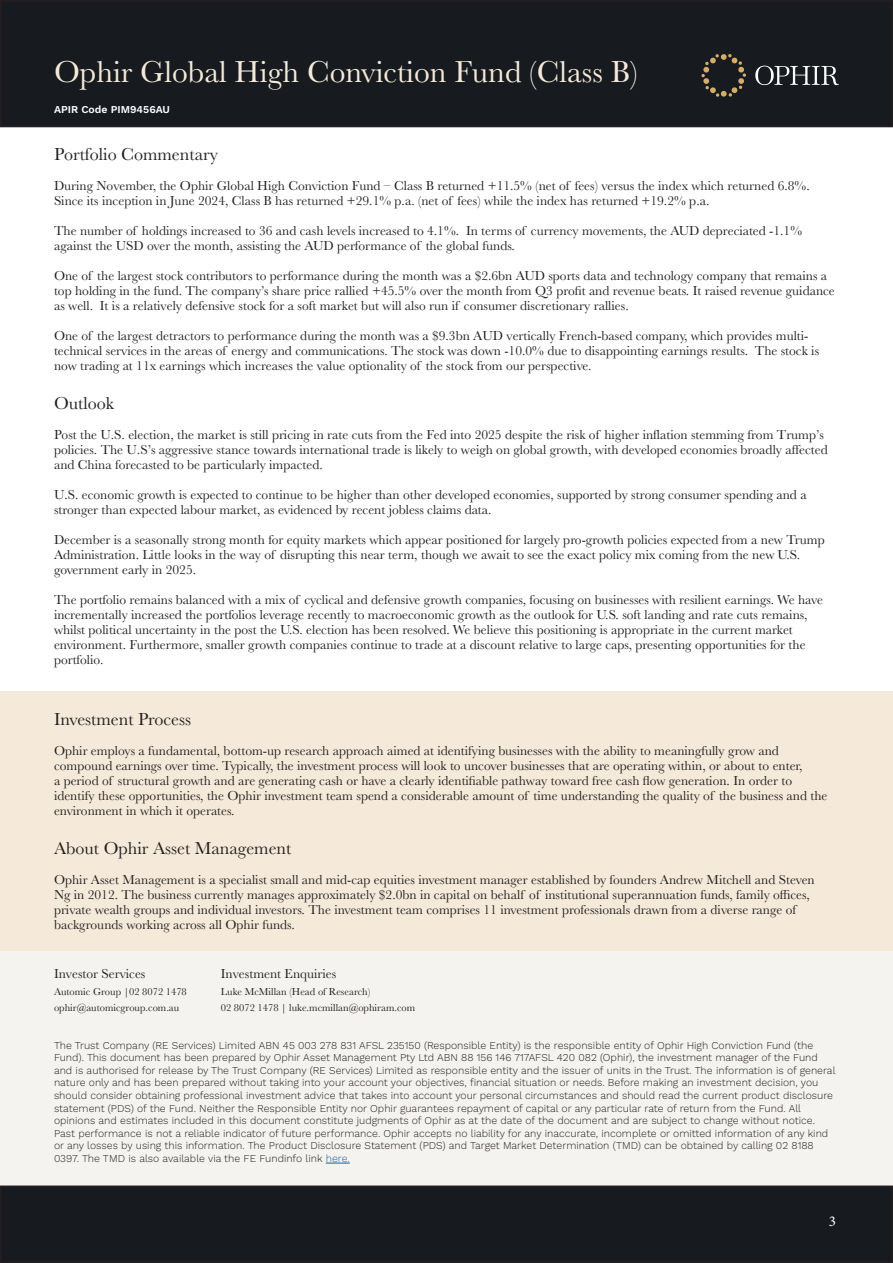
<style>
.page{position:relative;width:893px;height:1263px;background:#fff}
.page>*{position:absolute;margin:0;border:0;box-sizing:border-box;transform-origin:0 0}
.t1{font:31.5px "Baskerville";color:#f5ead9}
.t2{font:18px "Baskerville";color:#231f20}
.t3{font:15px "Minion Pro";color:#fff}
.t4{font:13.5px/15px "Baskerville";color:#231f20}
.t5{font:300 10.5px/12.6px "Work Sans";color:#231f20}
.t6{font:10.5px "Baskerville";color:#231f20}
.t7{font:600 10.5px "Work Sans";color:#fff}
.s1{color:#175d9e}
</style>
<div class="page">
<div style="left:1px;top:1px;width:891px;height:126px;background:#171b20"></div>
<div style="left:0;top:0;width:893px;height:127px;border:2px solid #231f20"></div>
<svg style="left:755px;top:66px;width:84px;height:19px"></svg>
<svg style="left:701px;top:54px;width:45px;height:43px"></svg>
<svg style="left:731px;top:57px;width:7px;height:7px"></svg>
<div style="left:0;top:691px;width:893px;height:261px;background:#f5ead9"></div>
<div style="left:0;top:952px;width:893px;height:235px;background:#f5f3f0"></div>
<div style="left:1px;top:1186px;width:891px;height:76px;background:#171b20"></div>
<div style="left:0;top:1185px;width:893px;height:78px;border:2px solid #231f20"></div>
<svg style="left:326px;top:1163px;width:24px;height:1px"></svg>
<p class="t1" style="left:54px;top:52px;width:585px">Ophir Global High Conviction Fund (Class B)</p>
<p class="t7" style="left:54px;top:102px;width:118px">APIR Code PIM9456AU</p>
<p class="t2" style="left:54px;top:143px;width:165px">Portfolio Commentary</p>
<p class="t4" style="left:54px;top:178px;width:757px">During November, the Ophir Global High Conviction Fund – Class B returned +11.5% (net of fees) versus the index which returned 6.8%.<br>Since its inception in June 2024, Class B has returned +29.1% p.a. (net of fees) while the index has returned +19.2% p.a.</p>
<p class="t4" style="left:54px;top:223px;width:750px">The number of holdings increased to 36 and cash levels increased to 4.1%. In terms of currency movements, the AUD depreciated -1.1% against the USD over the month, assisting the AUD performance of the global funds.</p>
<p class="t4" style="left:54px;top:268px;width:782px">One of the largest stock contributors to performance during the month was a $2.6bn AUD sports data and technology company that remains a top holding in the fund. The company’s share price rallied +45.5% over the month from Q3 profit and revenue beats. It raised revenue guidance as well. It is a relatively defensive stock for a soft market but will also run if consumer discretionary rallies.</p>
<p class="t4" style="left:54px;top:328px;width:767px">One of the largest detractors to performance during the month was a $9.3bn AUD vertically French-based company, which provides multi&shy;technical services in the areas of energy and communications. The stock was down -10.0% due to disappointing earnings results. The stock is now trading at 11x earnings which increases the value optionality of the stock from our perspective.</p>
<p class="t2" style="left:54px;top:392px;width:62px">Outlook</p>
<p class="t4" style="left:54px;top:427px;width:775px">Post the U.S. election, the market is still pricing in rate cuts from the Fed into 2025 despite the risk of higher inflation stemming from Trump’s policies. The U.S’s aggressive stance towards international trade is likely to weigh on global growth, with developed economies broadly affected and China forecasted to be particularly impacted.</p>
<p class="t4" style="left:54px;top:487px;width:754px">U.S. economic growth is expected to continue to be higher than other developed economies, supported by strong consumer spending and a stronger than expected labour market, as evidenced by recent jobless claims data.</p>
<p class="t4" style="left:54px;top:532px;width:772px">December is a seasonally strong month for equity markets which appear positioned for largely pro-growth policies expected from a new Trump<br>Administration. Little looks in the way of disrupting this near term, though we await to see the exact policy mix coming from the new U.S. government early in 2025.</p>
<p class="t4" style="left:54px;top:592px;width:771px">The portfolio remains balanced with a mix of cyclical and defensive growth companies, focusing on businesses with resilient earnings. We have incrementally increased the portfolios leverage recently to macroeconomic growth as the outlook for U.S. soft landing and rate cuts remains, whilst political uncertainty in the post the U.S. election has been resolved. We believe this positioning is appropriate in the current market environment. Furthermore, smaller growth companies continue to trade at a discount relative to large caps, presenting opportunities for the portfolio.</p>
<p class="t2" style="left:54px;top:708px;width:138px">Investment Process</p>
<p class="t4" style="left:54px;top:744px;width:775px">Ophir employs a fundamental, bottom-up research approach aimed at identifying businesses with the ability to meaningfully grow and compound earnings over time. Typically, the investment process will look to uncover businesses that are operating within, or about to enter,<br>a period of structural growth and are generating cash or have a clearly identifiable pathway toward free cash flow generation. In order to identify these opportunities, the Ophir investment team spend a considerable amount of time understanding the quality of the business and the environment in which it operates.</p>
<p class="t2" style="left:54px;top:837px;width:239px">About Ophir Asset Management</p>
<p class="t4" style="left:54px;top:873px;width:762px">Ophir Asset Management is a specialist small and mid-cap equities investment manager established by founders Andrew Mitchell and Steven</p>
<p class="t4" style="left:54px;top:888px;width:757px">Ng in 2012. The business currently manages approximately $2.0bn in capital on behalf of institutional superannuation funds, family offices, private wealth groups and individual investors. The investment team comprises 11 investment professionals drawn from a diverse range of backgrounds working across all Ophir funds.</p>
<p class="t4" style="left:54px;top:967px;width:93px">Investor Services</p>
<p class="t6" style="left:54px;top:985px;width:134px">Automic Group |02 8072 1478</p>
<p class="t6" style="left:54px;top:1001px;width:127px">ophir@automicgroup.com.au</p>
<p class="t4" style="left:221px;top:967px;width:117px">Investment Enquiries</p>
<p class="t6" style="left:221px;top:985px;width:151px">Luke McMillan (Head of Research)</p>
<p class="t6" style="left:221px;top:1001px;width:196px">02 8072 1478 | luke.mcmillan@ophiram.com</p>
<p class="t5" style="left:54px;top:1038px;width:783px">The Trust Company (RE Services) Limited ABN 45 003 278 831 AFSL 235150 (Responsible Entity) is the responsible entity of Ophir High Conviction Fund (the Fund). This document has been prepared by Ophir Asset Management Pty Ltd ABN 88 156 146 717AFSL 420 082 (Ophir), the investment manager of the Fund and is authorised for release by The Trust Company (RE Services) Limited as responsible entity and the issuer of units in the Trust. The information is of general nature only and has been prepared without taking into your account your objectives, financial situation or needs. Before making an investment decision, you should consider obtaining professional investment advice that takes into account your personal circumstances and should read the current product disclosure statement (PDS) of the Fund. Neither the Responsible Entity nor Ophir guarantees repayment of capital or any particular rate of return from the Fund. All opinions and estimates included in this document constitute judgments of Ophir as at the date of the document and are subject to change without notice.<br>Past performance is not a reliable indicator of future performance. Ophir accepts no liability for any inaccurate, incomplete or omitted information of any kind or any losses by using this information. The Product Disclosure Statement (PDS) and Target Market Determination (TMD) can be obtained by calling 02 8188<br>0397. The TMD is also available via the FE Fundinfo link <span class="s1">here.</span></p>
<p class="t3" style="left:829px;top:1211px;width:9px">3</p>
</div>
